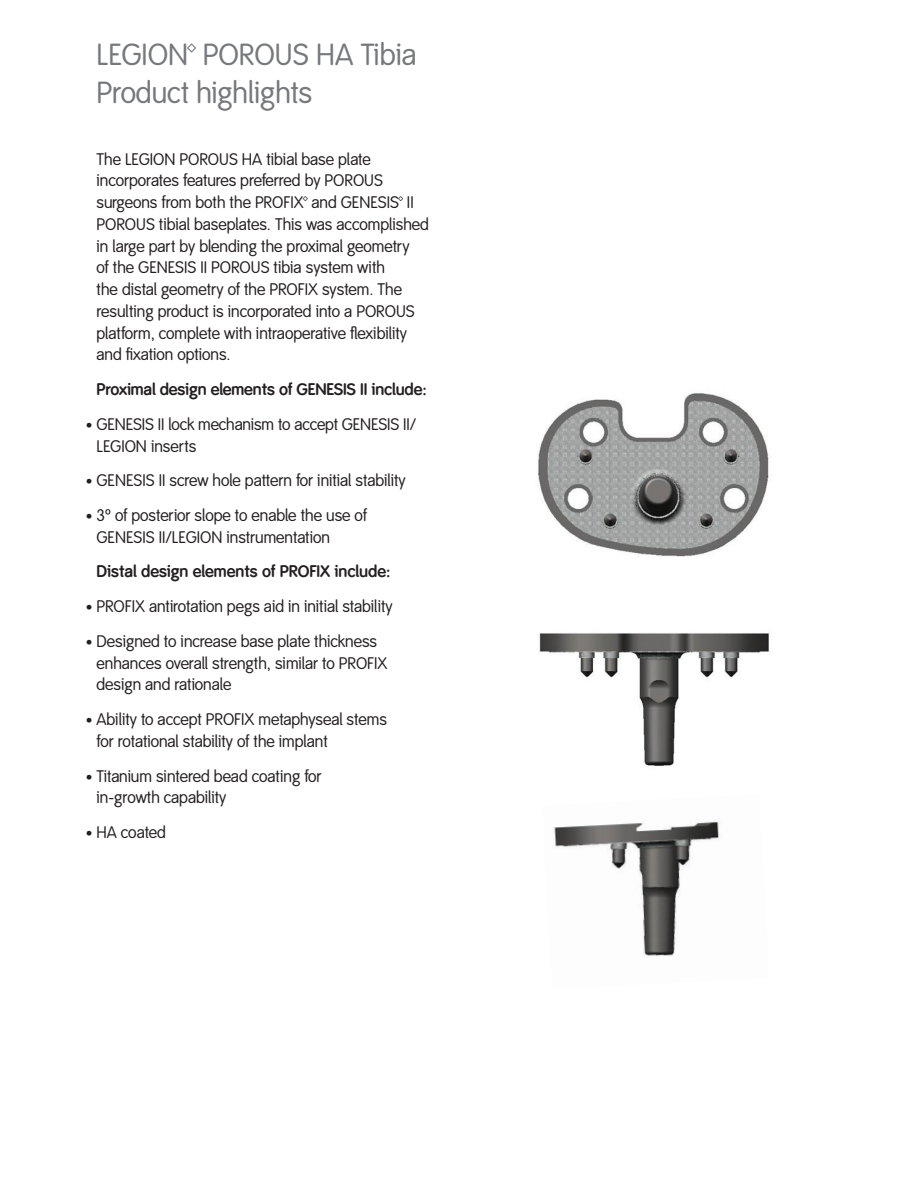
<style>
.page{position:relative;width:918px;height:1188px;background:#fff}
.page>*{position:absolute;margin:0;border:0;box-sizing:border-box;transform-origin:0 0}
.Indent_Header{font:30px/37.5px "Smith&Nephew";color:#76787b}
.indent_Bullet{font:16.5px/21.8px "Smith&Nephew";color:#231f20}
.Indent_Body_Copy{font:16.5px/21.8px "Smith&Nephew";color:#231f20}
.Indent_Subhed{font:700 16.5px "Smith&Nephew";letter-spacing:-.005em;color:#231f20}
.s1{font-size:13.5px}
</style>
<div class="page">
<img style="left:539px;top:633px;width:231px;height:134px">
<img style="left:554px;top:821px;width:165px;height:135px">
<img style="left:538px;top:393px;width:231px;height:164px">
<p class="Indent_Header" style="left:97px;top:37px;width:322px">LEGION™ POROUS HA Tibia<br>Product highlights</p>
<p class="Indent_Body_Copy" style="left:97px;top:149px;width:334px">The LEGION POROUS HA tibial base plate incorporates features preferred by POROUS surgeons from both the PROFIX™ and GENESIS™ II POROUS tibial baseplates. This was accomplished in large part by blending the proximal geometry<br>of the GENESIS II POROUS tibia system with<br>the distal geometry of the PROFIX system. The resulting product is incorporated into a POROUS platform, complete with intraoperative flexibility and fixation options.</p>
<p class="Indent_Subhed" style="left:97px;top:380px;width:332px">Proximal design elements of GENESIS II include:</p>
<p class="indent_Bullet" style="left:97px;top:414px;width:321px;text-indent:-11px"><span class="s1">•</span> GENESIS II lock mechanism to accept GENESIS II/<br>LEGION inserts</p>
<p class="indent_Bullet" style="left:86px;top:470px;width:322px"><span class="s1">•</span> GENESIS II screw hole pattern for initial stability</p>
<p class="indent_Bullet" style="left:97px;top:505px;width:272px;text-indent:-11px"><span class="s1">•</span> 3º of posterior slope to enable the use of<br>GENESIS II/LEGION instrumentation</p>
<p class="Indent_Subhed" style="left:97px;top:562px;width:296px">Distal design elements of PROFIX include:</p>
<p class="indent_Bullet" style="left:86px;top:596px;width:308px"><span class="s1">•</span> PROFIX antirotation pegs aid in initial stability</p>
<p class="indent_Bullet" style="left:97px;top:631px;width:292px;text-indent:-11px"><span class="s1">•</span> Designed to increase base plate thickness enhances overall strength, similar to PROFIX design and rationale</p>
<p class="indent_Bullet" style="left:97px;top:709px;width:292px;text-indent:-11px"><span class="s1">•</span> Ability to accept PROFIX metaphyseal stems for rotational stability of the implant</p>
<p class="indent_Bullet" style="left:97px;top:765px;width:227px;text-indent:-11px"><span class="s1">•</span> Titanium sintered bead coating for in-growth capability</p>
<p class="indent_Bullet" style="left:86px;top:822px;width:82px"><span class="s1">•</span> HA coated</p>
</div>
